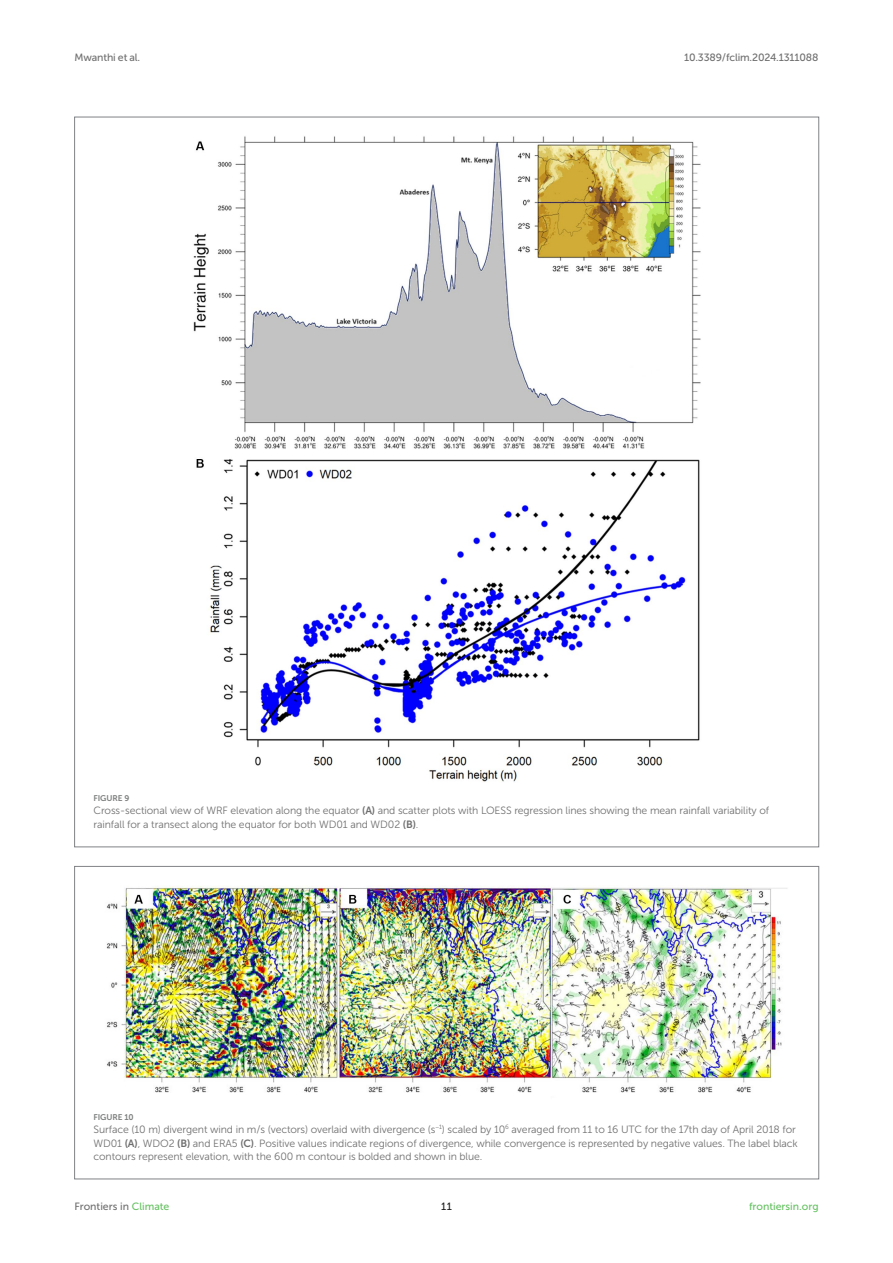
<style>
.page{position:relative;width:893px;height:1263px;background:#fff}
.page>*{position:absolute;margin:0;border:0;box-sizing:border-box;transform-origin:0 0}
.FIG_LEG{font:10.5px/13.5px "Museo Sans 300";letter-spacing:-.01em;color:#706f70}
.t1{font:10.5px "Museo Sans 500";letter-spacing:-.015em;color:#706f70}
.t2{font:10.5px "Museo Sans 500";color:#65c161}
.t3{font:10.5px "Museo Sans 500";color:#1b1c1b}
.FIG_HD{font:8.25px "Museo Sans 700";letter-spacing:-.01em;color:#7e7f7f}
.s1{font-family:"Museo Sans 700"}
.s2{color:#65c161}
</style>
<div class="page">
<img style="left:193px;top:136px;width:508px;height:646px">
<img style="left:106px;top:885px;width:681px;height:208px">
<p class="t1" style="left:74px;top:51px;width:67px">Mwanthi et al.</p>
<p class="t1" style="left:684px;top:51px;width:136px">10.3389/fclim.2024.1311088</p>
<p class="FIG_HD" style="left:94px;top:793px;width:37px">FIGURE 9</p>
<p class="FIG_LEG" style="left:94px;top:804px;width:677px">Cross-sectional view of WRF elevation along the equator <span class="s1">(A)</span> and scatter plots with LOESS regression lines showing the mean rainfall variability of rainfall for a transect along the equator for both WD01 and WD02 <span class="s1">(B)</span>.</p>
<p class="FIG_HD" style="left:94px;top:1112px;width:42px">FIGURE 10</p>
<p class="FIG_LEG" style="left:94px;top:1123px;width:706px">Surface (10 m) divergent wind in m/s (vectors) overlaid with divergence (s<sup>−1</sup>) scaled by 10<sup>6</sup> averaged from 11 to 16 UTC for the 17th day of April 2018 for<br>WD01 <span class="s1">(A)</span>, WDO2 <span class="s1">(B)</span> and ERA5 <span class="s1">(C)</span>. Positive values indicate regions of divergence, while convergence is represented by negative values. The label black contours represent elevation, with the 600 m contour is bolded and shown in blue.</p>
<p class="t1" style="left:74px;top:1200px;width:97px">Frontiers in <span class="s2">Climate</span></p>
<p class="t3" style="left:441px;top:1200px;width:12px">11</p>
<p class="t2" style="left:749px;top:1200px;width:71px">frontiersin.org</p>
</div>
